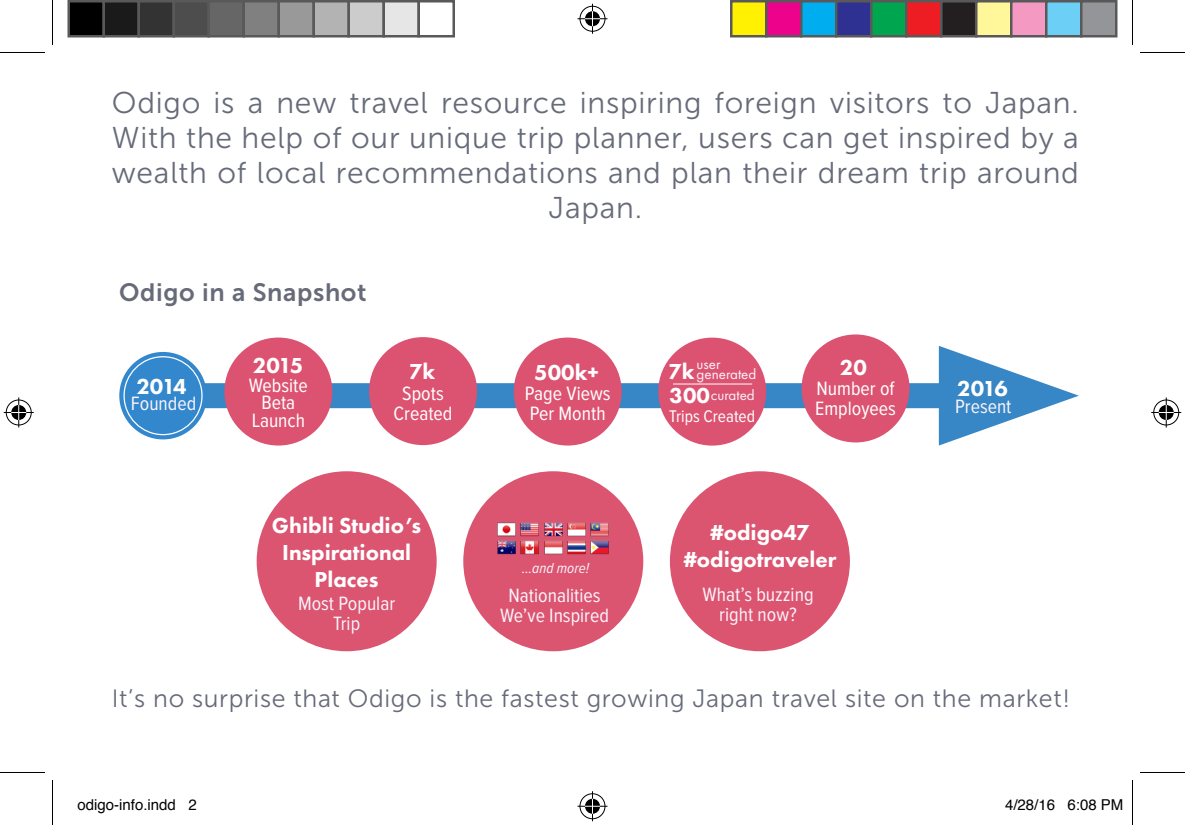
<style>
.page{position:relative;width:1185px;height:825px;background:#fff}
.page>*{position:absolute;margin:0;border:0;box-sizing:border-box;transform-origin:0 0}
.t1{font:30px/35px "Museo Sans 300";letter-spacing:.025em;color:#676b79;text-align:center}
.t2{font:25px "Museo Sans 300";letter-spacing:.025em;color:#676b79}
.t3{font:25px "Museo Sans 700";letter-spacing:.025em;color:#676b79}
.t4{font:800 22.5px "Futura PT";color:#fff}
.t5{font:20px/20px "Proxima Nova Cond";color:#fbf3fb;text-align:center}
.t6{font:20px/20px "Proxima Nova Cond";color:#fff}
.t7{font:17.5px "Proxima Nova Cond";color:#fff}
.t8{font:15px "Helvetica";color:#000}
.t9{font:15px "Futura PT";color:#fbf3fb}
.t10{font:italic 15px "Proxima Nova Cond";color:#fbf3fb}
</style>
<div class="page">
<div style="left:191px;top:383px;width:772px;height:25px;background:#3786c6"></div>
<svg style="left:939px;top:346px;width:140px;height:100px"></svg>
<svg style="left:119px;top:352px;width:88px;height:87px"></svg>
<div style="left:124px;top:357px;width:78px;height:78px;background:#3287cd;border-radius:50%"></div>
<div style="left:123px;top:356px;width:80px;height:79px;border:1px solid #fff;border-radius:50%"></div>
<div style="left:224px;top:338px;width:108px;height:108px;background:#dc5371;border-radius:50%"></div>
<div style="left:369px;top:337px;width:108px;height:108px;background:#dc5371;border-radius:50%"></div>
<div style="left:514px;top:338px;width:108px;height:108px;background:#dc5371;border-radius:50%"></div>
<div style="left:658px;top:338px;width:108px;height:108px;background:#dc5371;border-radius:50%"></div>
<div style="left:257px;top:471px;width:180px;height:180px;background:#db5470;border-radius:50%"></div>
<div style="left:802px;top:334px;width:108px;height:108px;background:#dc5371;border-radius:50%"></div>
<div style="left:463px;top:471px;width:180px;height:180px;background:#db5470;border-radius:50%"></div>
<img style="left:521px;top:522px;width:18px;height:33px">
<img style="left:497px;top:523px;width:18px;height:32px">
<img style="left:544px;top:522px;width:18px;height:33px">
<img style="left:567px;top:522px;width:18px;height:33px">
<img style="left:591px;top:522px;width:18px;height:33px">
<div style="left:670px;top:471px;width:180px;height:180px;background:#db5470;border-radius:50%"></div>
<hr style="left:673px;top:384px;width:79px;height:1px;background:#fff">
<hr style="left:0;top:52px;width:45px;height:1px;background:#000">
<hr style="left:1140px;top:52px;width:45px;height:1px;background:#000">
<hr style="left:0;top:772px;width:45px;height:1px;background:#000">
<hr style="left:1140px;top:772px;width:45px;height:1px;background:#000">
<hr style="left:52px;top:0;width:1px;height:45px;background:#000">
<hr style="left:52px;top:780px;width:1px;height:45px;background:#000">
<hr style="left:1132px;top:0;width:1px;height:45px;background:#000">
<hr style="left:1132px;top:780px;width:1px;height:45px;background:#000">
<div style="left:578px;top:5px;width:29px;height:28px;border:3px solid #fff;border-radius:50%"></div>
<hr style="left:578px;top:17px;width:30px;height:3px;background:#fff">
<hr style="left:591px;top:4px;width:3px;height:30px;background:#fff">
<div style="left:583px;top:10px;width:19px;height:18px;border:3px solid #fff;border-radius:50%"></div>
<div style="left:580px;top:6px;width:25px;height:26px;border:1px solid #000;border-radius:50%"></div>
<hr style="left:578px;top:18px;width:30px;height:1px;background:#000">
<hr style="left:592px;top:4px;width:1px;height:30px;background:#000">
<svg style="left:585px;top:11px;width:15px;height:15px"></svg>
<div style="left:578px;top:792px;width:29px;height:28px;border:3px solid #fff;border-radius:50%"></div>
<hr style="left:578px;top:805px;width:30px;height:3px;background:#fff">
<hr style="left:591px;top:791px;width:3px;height:30px;background:#fff">
<div style="left:583px;top:797px;width:19px;height:18px;border:3px solid #fff;border-radius:50%"></div>
<div style="left:580px;top:793px;width:25px;height:26px;border:1px solid #000;border-radius:50%"></div>
<hr style="left:578px;top:806px;width:30px;height:1px;background:#000">
<hr style="left:592px;top:791px;width:1px;height:30px;background:#000">
<svg style="left:585px;top:799px;width:15px;height:15px"></svg>
<div style="left:5px;top:398px;width:28px;height:29px;border:3px solid #fff;border-radius:50%"></div>
<hr style="left:4px;top:411px;width:30px;height:3px;background:#fff">
<hr style="left:17px;top:398px;width:3px;height:30px;background:#fff">
<div style="left:10px;top:403px;width:18px;height:19px;border:3px solid #fff;border-radius:50%"></div>
<div style="left:6px;top:400px;width:26px;height:25px;border:1px solid #000;border-radius:50%"></div>
<hr style="left:4px;top:412px;width:30px;height:1px;background:#000">
<hr style="left:18px;top:398px;width:1px;height:30px;background:#000">
<svg style="left:11px;top:405px;width:15px;height:15px"></svg>
<div style="left:1152px;top:398px;width:28px;height:29px;border:3px solid #fff;border-radius:50%"></div>
<hr style="left:1151px;top:411px;width:30px;height:3px;background:#fff">
<hr style="left:1165px;top:398px;width:3px;height:30px;background:#fff">
<div style="left:1157px;top:403px;width:18px;height:19px;border:3px solid #fff;border-radius:50%"></div>
<div style="left:1153px;top:400px;width:26px;height:25px;border:1px solid #000;border-radius:50%"></div>
<hr style="left:1151px;top:412px;width:30px;height:1px;background:#000">
<hr style="left:1166px;top:398px;width:1px;height:30px;background:#000">
<svg style="left:1159px;top:405px;width:15px;height:15px"></svg>
<div style="left:69px;top:1px;width:35px;height:35px;background:#000"></div>
<div style="left:68px;top:0;width:37px;height:38px;border:2px solid #595959"></div>
<div style="left:104px;top:1px;width:35px;height:35px;background:#1a1a1a"></div>
<div style="left:102px;top:0;width:38px;height:38px;border:2px solid #595959"></div>
<div style="left:139px;top:1px;width:35px;height:35px;background:#333"></div>
<div style="left:138px;top:0;width:37px;height:38px;border:2px solid #595959"></div>
<div style="left:174px;top:1px;width:35px;height:35px;background:#4d4d4d"></div>
<div style="left:172px;top:0;width:38px;height:38px;border:2px solid #595959"></div>
<div style="left:209px;top:1px;width:35px;height:35px;background:#666"></div>
<div style="left:208px;top:0;width:37px;height:38px;border:2px solid #595959"></div>
<div style="left:244px;top:1px;width:35px;height:35px;background:#808080"></div>
<div style="left:242px;top:0;width:38px;height:38px;border:2px solid #595959"></div>
<div style="left:279px;top:1px;width:35px;height:35px;background:#999"></div>
<div style="left:278px;top:0;width:37px;height:38px;border:2px solid #595959"></div>
<div style="left:314px;top:1px;width:35px;height:35px;background:#b3b3b3"></div>
<div style="left:312px;top:0;width:38px;height:38px;border:2px solid #595959"></div>
<div style="left:349px;top:1px;width:35px;height:35px;background:#ccc"></div>
<div style="left:348px;top:0;width:37px;height:38px;border:2px solid #595959"></div>
<div style="left:384px;top:1px;width:35px;height:35px;background:#e6e6e6"></div>
<div style="left:382px;top:0;width:38px;height:38px;border:2px solid #595959"></div>
<div style="left:418px;top:0;width:37px;height:38px;border:2px solid #595959"></div>
<div style="left:731px;top:1px;width:35px;height:35px;background:#fff101"></div>
<div style="left:730px;top:0;width:38px;height:38px;border:2px solid #595959"></div>
<div style="left:766px;top:1px;width:35px;height:35px;background:#ed028c"></div>
<div style="left:765px;top:0;width:37px;height:38px;border:2px solid #595959"></div>
<div style="left:801px;top:1px;width:35px;height:35px;background:#00aeef"></div>
<div style="left:800px;top:0;width:38px;height:38px;border:2px solid #595959"></div>
<div style="left:836px;top:1px;width:35px;height:35px;background:#2e3092"></div>
<div style="left:835px;top:0;width:37px;height:38px;border:2px solid #595959"></div>
<div style="left:871px;top:1px;width:35px;height:35px;background:#00a54f"></div>
<div style="left:870px;top:0;width:38px;height:38px;border:2px solid #595959"></div>
<div style="left:906px;top:1px;width:35px;height:35px;background:#ee1d23"></div>
<div style="left:905px;top:0;width:37px;height:38px;border:2px solid #595959"></div>
<div style="left:941px;top:1px;width:35px;height:35px;background:#231f20"></div>
<div style="left:940px;top:0;width:38px;height:38px;border:2px solid #595959"></div>
<div style="left:976px;top:1px;width:35px;height:35px;background:#fff79a"></div>
<div style="left:975px;top:0;width:37px;height:38px;border:2px solid #595959"></div>
<div style="left:1011px;top:1px;width:35px;height:35px;background:#f499c2"></div>
<div style="left:1010px;top:0;width:38px;height:38px;border:2px solid #595959"></div>
<div style="left:1046px;top:1px;width:35px;height:35px;background:#6bcff6"></div>
<div style="left:1045px;top:0;width:37px;height:38px;border:2px solid #595959"></div>
<div style="left:1081px;top:1px;width:35px;height:35px;background:#939598"></div>
<div style="left:1080px;top:0;width:38px;height:38px;border:2px solid #595959"></div>
<p class="t1" style="left:112px;top:85px;width:969px">Odigo is a new travel resource inspiring foreign visitors to Japan.<br>With the help of our unique trip planner, users can get inspired by a wealth of local recommendations and plan their dream trip around Japan.</p>
<p class="t3" style="left:119px;top:278px;width:249px">Odigo in a Snapshot</p>
<p class="t4" style="left:136px;top:372px;width:52px">2014</p>
<p class="t5" style="left:131px;top:394px;width:67px">Founded</p>
<p class="t4" style="left:253px;top:351px;width:52px">2015</p>
<p class="t6" style="left:249px;top:375px;width:60px">Website</p>
<p class="t6" style="left:261px;top:393px;width:35px">Beta</p>
<p class="t6" style="left:252px;top:410px;width:55px">Launch</p>
<p class="t4" style="left:409px;top:357px;width:28px">7k</p>
<p class="t6" style="left:394px;top:383px;width:60px;text-align:center">Spots<br>Created</p>
<p class="t4" style="left:272px;top:512px;width:151px">Ghibli Studio’s</p>
<p class="t4" style="left:282px;top:539px;width:130px">Inspirational</p>
<p class="t4" style="left:315px;top:566px;width:66px">Places</p>
<p class="t5" style="left:298px;top:594px;width:99px">Most Popular</p>
<p class="t5" style="left:333px;top:614px;width:29px">Trip</p>
<p class="t9" style="left:697px;top:355px;width:25px">user</p>
<p class="t9" style="left:697px;top:365px;width:61px">generated</p>
<p class="t4" style="left:668px;top:358px;width:28px">7k</p>
<p class="t7" style="left:669px;top:406px;width:87px">Trips Created</p>
<p class="t4" style="left:534px;top:358px;width:66px">500k+</p>
<p class="t6" style="left:525px;top:383px;width:87px">Page Views<br>Per Month</p>
<p class="t4" style="left:670px;top:381px;width:42px">300</p>
<p class="t9" style="left:711px;top:386px;width:45px">curated</p>
<p class="t4" style="left:840px;top:354px;width:28px">20</p>
<p class="t6" style="left:815px;top:379px;width:82px">Number of<br>Employees</p>
<p class="t10" style="left:522px;top:559px;width:69px">...and more!</p>
<p class="t5" style="left:500px;top:586px;width:111px">Nationalities<br>We’ve Inspired</p>
<p class="t4" style="left:710px;top:518px;width:101px">#odigo47</p>
<p class="t4" style="left:683px;top:545px;width:154px">#odigotraveler</p>
<p class="t5" style="left:703px;top:584px;width:113px">What’s buzzing right now?</p>
<p class="t4" style="left:957px;top:375px;width:52px">2016</p>
<p class="t5" style="left:955px;top:396px;width:58px">Present</p>
<p class="t2" style="left:112px;top:685px;width:960px">It’s no surprise that Odigo is the fastest growing Japan travel site on the market!</p>
<p class="t8" style="left:78px;top:793px;width:121px">odigo-info.indd 2</p>
<p class="t8" style="left:1005px;top:793px;width:120px">4/28/16 6:08 PM</p>
</div>
